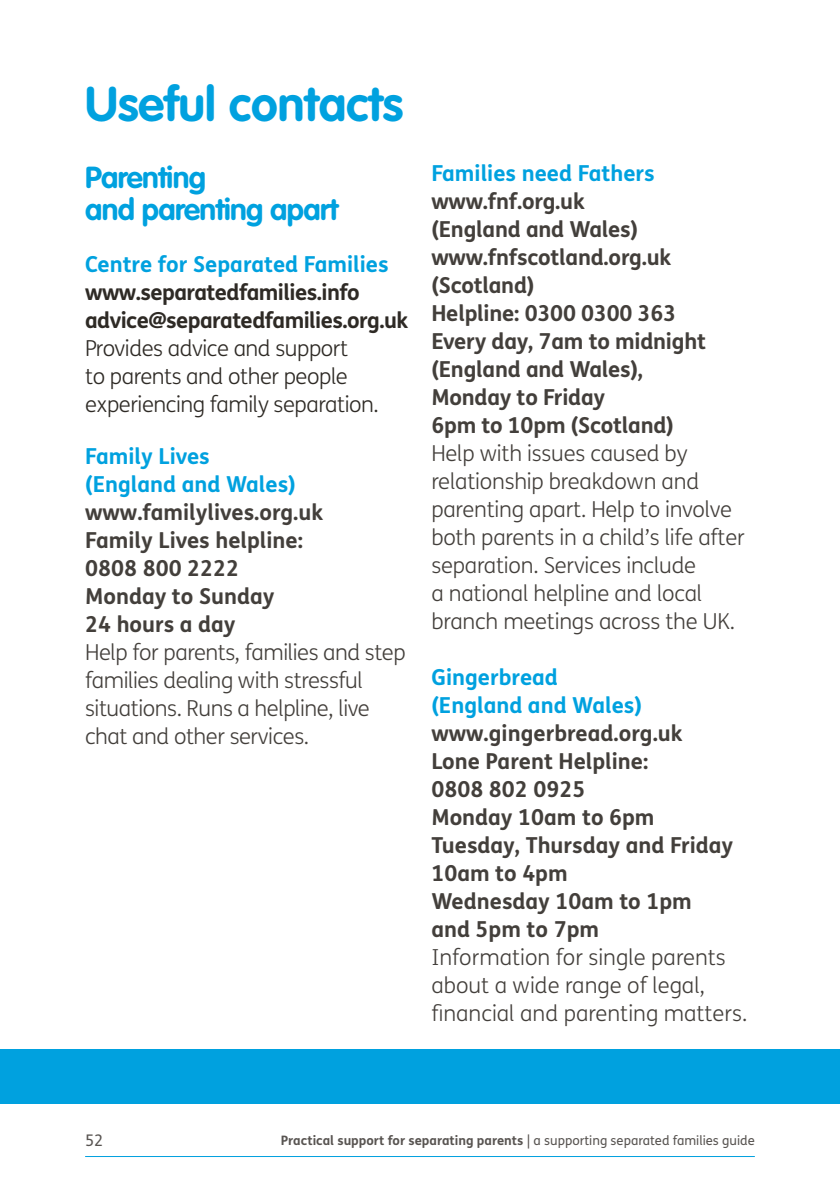
<style>
.page{position:relative;width:840px;height:1191px;background:#fff}
.page>*{position:absolute;margin:0;border:0;box-sizing:border-box;transform-origin:0 0}
.headings{font:700 48px "VAG Rounded";color:#00a1df}
.t1{font:700 30px/32px "VAG Rounded";letter-spacing:-.02em;color:#00a1df}
.t2{font:300 22px/28px "FS Me";letter-spacing:-.01em;color:#433f3b}
.t3{font:700 22px/28px "FS Me";color:#433f3b}
.t4{font:700 22px/28px "FS Me";color:#00a1df}
.t5{font:300 22px/28px "FS Me";letter-spacing:-.02em;color:#2e2a25}
.t6{font:700 22px "FS Me";letter-spacing:-.025em;color:#2e2a25}
.t7{font:16px "FS Me";color:#585451}
.t8{font:700 13px "FS Me";color:#585451}
.s1{font-weight:400}
</style>
<div class="page">
<hr style="left:85px;top:1156px;width:669px;height:1px;background:#00a1df">
<div style="left:0;top:1049px;width:839px;height:55px;background:#00a1df"></div>
<p class="headings" style="left:85px;top:76px;width:319px">Useful contacts</p>
<p class="t1" style="left:85px;top:161px;width:255px">Parenting<br>and parenting apart</p>
<p class="t4" style="left:85px;top:249px;width:305px">Centre for Separated Families</p>
<p class="t6" style="left:85px;top:275px;width:276px">www.separatedfamilies.info</p>
<p class="t6" style="left:85px;top:303px;width:324px">advice@separatedfamilies.org.uk</p>
<p class="t5" style="left:85px;top:334px;width:295px">Provides advice and support<br>to parents and other people experiencing family separation.</p>
<p class="t4" style="left:85px;top:441px;width:126px">Family Lives</p>
<p class="t4" style="left:85px;top:469px;width:212px">(England and Wales)</p>
<p class="t3" style="left:85px;top:497px;width:239px">www.familylives.org.uk</p>
<p class="t3" style="left:85px;top:525px;width:219px">Family Lives helpline:</p>
<p class="t3" style="left:85px;top:553px;width:155px">0808 800 2222</p>
<p class="t3" style="left:85px;top:581px;width:191px">Monday to Sunday<br>24 hours a day</p>
<p class="t2" style="left:85px;top:638px;width:322px">Help for parents, families and step families dealing with stressful situations. Runs a helpline, live chat and other services.</p>
<p class="t4" style="left:431px;top:158px;width:225px">Families need Fathers</p>
<p class="t3" style="left:431px;top:186px;width:241px">www.fnf.org.uk (England and Wales) www.fnfscotland.org.uk</p>
<p class="t3" style="left:431px;top:270px;width:105px">(Scotland)</p>
<p class="t3" style="left:431px;top:298px;width:276px">Helpline: 0300 0300 363<br>Every day, 7am to midnight</p>
<p class="t3" style="left:431px;top:354px;width:213px">(England and Wales),<br>Monday to Friday</p>
<p class="t3" style="left:431px;top:410px;width:244px">6pm to 10pm (Scotland)</p>
<p class="t2" style="left:431px;top:439px;width:315px">Help with issues caused by relationship breakdown and parenting apart. Help to involve both parents in a child’s life after separation. Services include<br>a national helpline and local branch meetings across the UK.</p>
<p class="t4" style="left:431px;top:662px;width:212px">Gingerbread (England and Wales)</p>
<p class="t3" style="left:431px;top:718px;width:252px">www.gingerbread.org.uk</p>
<p class="t3" style="left:431px;top:746px;width:218px">Lone Parent Helpline:<br>0808 802 0925</p>
<p class="t3" style="left:431px;top:802px;width:224px">Monday 10am to 6pm</p>
<p class="t3" style="left:431px;top:830px;width:303px">Tuesday, Thursday and Friday</p>
<p class="t3" style="left:431px;top:858px;width:138px">10am to 4pm</p>
<p class="t3" style="left:431px;top:886px;width:262px">Wednesday 10am to 1pm and 5pm to 7pm</p>
<p class="t2" style="left:431px;top:943px;width:317px">Information for single parents about a wide range of legal, financial and parenting matters.</p>
<p class="t7" style="left:85px;top:1129px;width:20px">52</p>
<p class="t8" style="left:281px;top:1130px;width:475px">Practical support for separating parents <span class="s1">| a supporting separated families guide</span></p>
</div>
